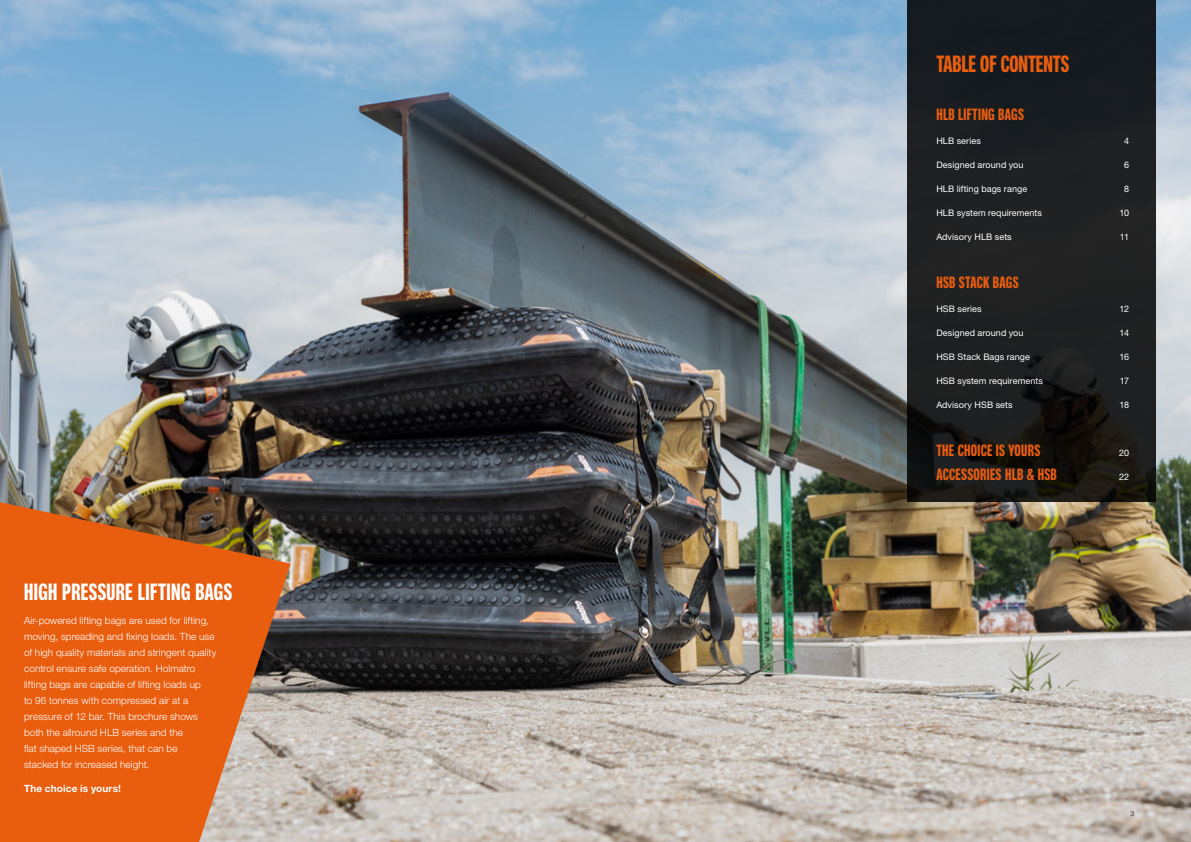
<style>
.page{position:relative;width:1191px;height:842px;background:#fff}
.page>*{position:absolute;margin:0;border:0;box-sizing:border-box;transform-origin:0 0}
.t1{font:700 23px "Neue Helvetica Pro 79 Compressed";letter-spacing:.015em;color:#fff}
.t2{font:700 23px "Neue Helvetica Pro 79 Compressed";color:#e95d0f}
.t3{font:700 16px "Neue Helvetica Pro 79 Compressed";letter-spacing:.02em;color:#e95d0f}
.t4{font:300 10px/16px "Helvetica Neue LT Std";letter-spacing:.005em;color:#fff}
.t5{font:700 10px "Helvetica Neue LT Std";letter-spacing:.015em;color:#fff}
.t6{font:9px "Helvetica Neue LT Std";letter-spacing:.01em;color:#fff}
.t7{font:300 7px "Helvetica Neue LT Std";color:#000}
</style>
<div class="page">
<img style="left:0;top:0;width:1191px;height:842px">
<svg style="left:907px;top:0;width:248px;height:502px;background:#1b1c1d"></svg>
<svg style="left:0;top:502px;width:291px;height:340px;background:#d56625"></svg>
<h1 class="t1" style="left:24px;top:578px;width:209px">HIGH PRESSURE LIFTING BAGS</h1>
<p class="t4" style="left:24px;top:612px;width:194px">Air-powered lifting bags are used for lifting, moving, spreading and fixing loads. The use of high quality materials and stringent quality control ensure safe operation. Holmatro lifting bags are capable of lifting loads up<br>to 96 tonnes with compressed air at a pressure of 12 bar. This brochure shows both the allround HLB series and the<br>flat shaped HSB series, that can be<br>stacked for increased height.</p>
<p class="t5" style="left:24px;top:782px;width:98px">The choice is yours!</p>
<h1 class="t2" style="left:936px;top:50px;width:135px">TABLE OF CONTENTS</h1>
<h2 class="t3" style="left:936px;top:105px;width:89px">HLB LIFTING BAGS</h2>
<p class="t6" style="left:936px;top:135px;width:46px">HLB series</p>
<p class="t6" style="left:1124px;top:135px;width:7px">4</p>
<p class="t6" style="left:936px;top:159px;width:89px">Designed around you</p>
<p class="t6" style="left:1124px;top:159px;width:7px">6</p>
<p class="t6" style="left:936px;top:183px;width:92px">HLB lifting bags range</p>
<p class="t6" style="left:1124px;top:183px;width:7px">8</p>
<p class="t6" style="left:936px;top:207px;width:107px">HLB system requirements</p>
<p class="t6" style="left:1119px;top:207px;width:11px">10</p>
<p class="t6" style="left:936px;top:231px;width:77px">Advisory HLB sets</p>
<p class="t6" style="left:1119px;top:231px;width:11px">11</p>
<h2 class="t3" style="left:936px;top:273px;width:84px">HSB STACK BAGS</h2>
<p class="t6" style="left:936px;top:303px;width:47px">HSB series</p>
<p class="t6" style="left:1119px;top:303px;width:11px">12</p>
<p class="t6" style="left:936px;top:327px;width:89px">Designed around you</p>
<p class="t6" style="left:1119px;top:327px;width:11px">14</p>
<p class="t6" style="left:936px;top:351px;width:95px">HSB Stack Bags range</p>
<p class="t6" style="left:1119px;top:351px;width:11px">16</p>
<p class="t6" style="left:936px;top:375px;width:108px">HSB system requirements</p>
<p class="t6" style="left:1119px;top:375px;width:11px">17</p>
<p class="t6" style="left:936px;top:399px;width:78px">Advisory HSB sets</p>
<p class="t6" style="left:1119px;top:399px;width:11px">18</p>
<h2 class="t3" style="left:936px;top:441px;width:105px">THE CHOICE IS YOURS</h2>
<p class="t6" style="left:1119px;top:447px;width:11px">20</p>
<h2 class="t3" style="left:936px;top:465px;width:122px">ACCESSORIES HLB &amp; HSB</h2>
<p class="t6" style="left:1119px;top:471px;width:12px">22</p>
<p class="t7" style="left:1130px;top:809px;width:5px">3</p>
</div>
